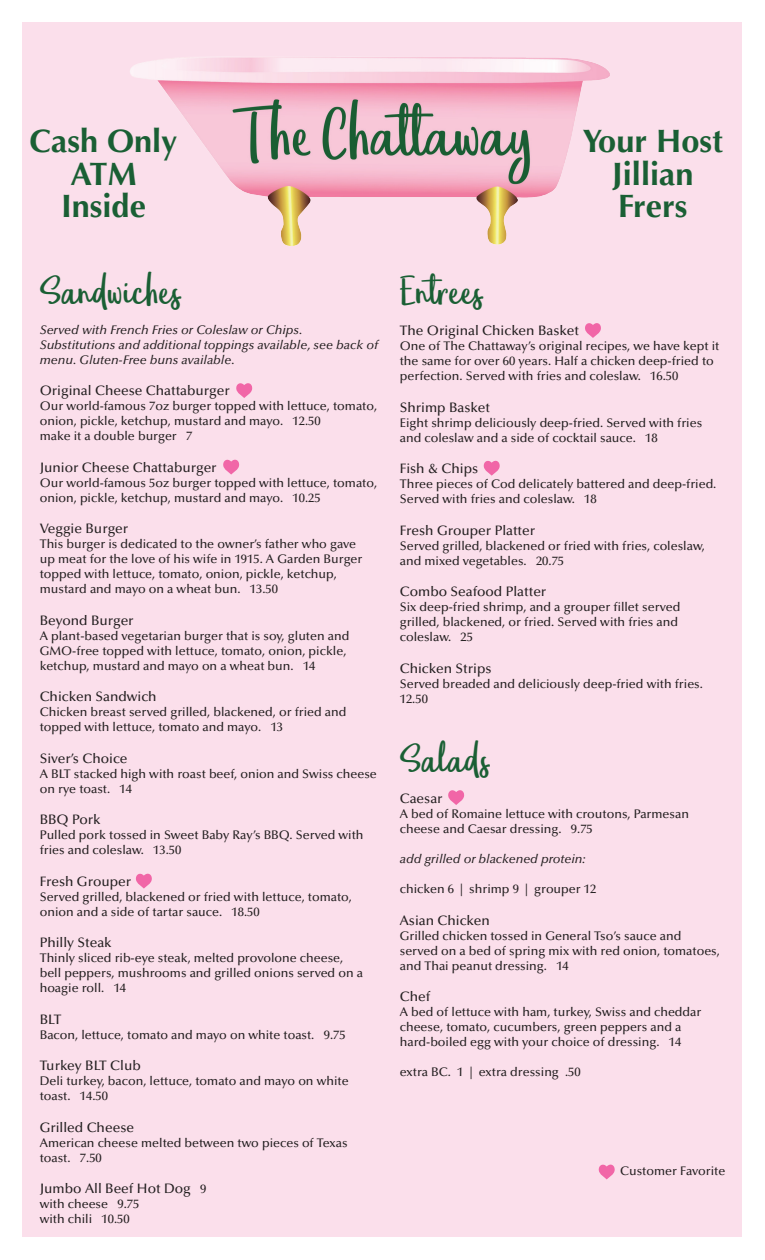
<style>
.page{position:relative;width:765px;height:1260px;background:#fff}
.page>*{position:absolute;margin:0;border:0;box-sizing:border-box;transform-origin:0 0}
.t1{font:45px "Eufoniem One";color:#1a5f34}
.t2{font:700 32.5px/32.5px "Optima";color:#1a5f34;text-align:center}
.t3{font:500 13.75px "Optima LT Std";color:#231f20}
.t4{font:500 12.5px/15px "Optima LT Std";color:#231f20}
.t5{font:italic 500 12.5px/15px "Optima LT Std";color:#231f20}
.s1{font-size:12.5px}
</style>
<div class="page">
<div style="left:22px;top:22px;width:720px;height:1216px;background:#fbdfeb"></div>
<img style="left:130px;top:57px;width:480px;height:189px">
<svg style="left:585px;top:323px;width:16px;height:15px"></svg>
<svg style="left:483px;top:460px;width:17px;height:16px"></svg>
<svg style="left:236px;top:383px;width:17px;height:15px"></svg>
<svg style="left:223px;top:459px;width:17px;height:16px"></svg>
<svg style="left:448px;top:790px;width:17px;height:15px"></svg>
<svg style="left:135px;top:873px;width:17px;height:16px"></svg>
<svg style="left:598px;top:1164px;width:17px;height:15px"></svg>
<h2 class="t2" style="left:29px;top:125px;width:150px">Cash Only<br>ATM<br>Inside</h2>
<h2 class="t2" style="left:583px;top:125px;width:142px">Your Host<br>Jillian<br>Frers</h2>
<h1 class="t1" style="left:40px;top:267px;width:142px">Sandwiches</h1>
<p class="t5" style="left:40px;top:322px;width:340px">Served with French Fries or Coleslaw or Chips.<br>Substitutions and additional toppings available, see back of menu. Gluten-Free buns available.</p>
<p class="t3" style="left:40px;top:383px;width:192px">Original Cheese Chattaburger</p>
<p class="t4" style="left:40px;top:399px;width:339px">Our world-famous 7oz burger topped with lettuce, tomato, onion, pickle, ketchup, mustard and mayo. 12.50<br>make it a double burger 7</p>
<p class="t3" style="left:40px;top:459px;width:178px">Junior Cheese Chattaburger</p>
<p class="t4" style="left:40px;top:475px;width:339px">Our world-famous 5oz burger topped with lettuce, tomato, onion, pickle, ketchup, mustard and mayo. 10.25</p>
<p class="t3" style="left:40px;top:521px;width:90px">Veggie Burger</p>
<p class="t4" style="left:40px;top:537px;width:324px">This burger is dedicated to the owner’s father who gave up meat for the love of his wife in 1915. A Garden Burger topped with lettuce, tomato, onion, pickle, ketchup, mustard and mayo on a wheat bun. 13.50</p>
<p class="t3" style="left:40px;top:612px;width:95px">Beyond Burger</p>
<p class="t4" style="left:40px;top:628px;width:311px">A plant-based vegetarian burger that is soy, gluten and<br>GMO-free topped with lettuce, tomato, onion, pickle, ketchup, mustard and mayo on a wheat bun. 14</p>
<p class="t3" style="left:40px;top:689px;width:118px">Chicken Sandwich</p>
<p class="t4" style="left:40px;top:705px;width:308px">Chicken breast served grilled, blackened, or fried and topped with lettuce, tomato and mayo. 13</p>
<p class="t3" style="left:40px;top:750px;width:89px">Siver’s Choice</p>
<p class="t4" style="left:40px;top:766px;width:339px">A BLT stacked high with roast beef, onion and Swiss cheese on rye toast. 14</p>
<p class="t3" style="left:40px;top:812px;width:63px">BBQ Pork</p>
<p class="t4" style="left:40px;top:828px;width:325px">Pulled pork tossed in Sweet Baby Ray’s BBQ. Served with fries and coleslaw. 13.50</p>
<p class="t3" style="left:40px;top:873px;width:93px">Fresh Grouper</p>
<p class="t4" style="left:40px;top:889px;width:314px">Served grilled, blackened or fried with lettuce, tomato, onion and a side of tartar sauce. 18.50</p>
<p class="t3" style="left:40px;top:935px;width:74px">Philly Steak</p>
<p class="t4" style="left:40px;top:951px;width:325px">Thinly sliced rib-eye steak, melted provolone cheese, bell peppers, mushrooms and grilled onions served on a hoagie roll. 14</p>
<p class="t3" style="left:40px;top:1011px;width:23px">BLT</p>
<p class="t4" style="left:40px;top:1027px;width:307px">Bacon, lettuce, tomato and mayo on white toast. 9.75</p>
<p class="t3" style="left:40px;top:1058px;width:103px">Turkey BLT Club</p>
<p class="t4" style="left:40px;top:1074px;width:310px">Deli turkey, bacon, lettuce, tomato and mayo on white toast. 14.50</p>
<p class="t3" style="left:40px;top:1119px;width:96px">Grilled Cheese</p>
<p class="t4" style="left:40px;top:1135px;width:309px">American cheese melted between two pieces of Texas toast. 7.50</p>
<p class="t3" style="left:40px;top:1181px;width:168px">Jumbo All Beef Hot Dog <span class="s1">9</span></p>
<p class="t4" style="left:40px;top:1197px;width:101px">with cheese 9.75 with chili 10.50</p>
<h1 class="t1" style="left:400px;top:267px;width:85px">Entrees</h1>
<p class="t3" style="left:400px;top:323px;width:181px">The Original Chicken Basket</p>
<p class="t4" style="left:400px;top:339px;width:321px">One of The Chattaway’s original recipes, we have kept it the same for over 60 years. Half a chicken deep-fried to perfection. Served with fries and coleslaw. 16.50</p>
<p class="t3" style="left:400px;top:399px;width:92px">Shrimp Basket</p>
<p class="t4" style="left:400px;top:415px;width:304px">Eight shrimp deliciously deep-fried. Served with fries and coleslaw and a side of cocktail sauce. 18</p>
<p class="t3" style="left:400px;top:461px;width:80px">Fish &amp; Chips</p>
<p class="t4" style="left:400px;top:477px;width:318px">Three pieces of Cod delicately battered and deep-fried.<br>Served with fries and coleslaw. 18</p>
<p class="t3" style="left:400px;top:522px;width:137px">Fresh Grouper Platter</p>
<p class="t4" style="left:400px;top:538px;width:307px">Served grilled, blackened or fried with fries, coleslaw, and mixed vegetables. 20.75</p>
<p class="t3" style="left:400px;top:584px;width:148px">Combo Seafood Platter</p>
<p class="t4" style="left:400px;top:600px;width:282px">Six deep-fried shrimp, and a grouper fillet served grilled, blackened, or fried. Served with fries and coleslaw. 25</p>
<p class="t3" style="left:400px;top:660px;width:93px">Chicken Strips</p>
<p class="t4" style="left:400px;top:676px;width:305px">Served breaded and deliciously deep-fried with fries.<br>12.50</p>
<h1 class="t1" style="left:400px;top:735px;width:91px">Salads</h1>
<p class="t3" style="left:400px;top:791px;width:44px">Caesar</p>
<p class="t4" style="left:400px;top:807px;width:291px">A bed of Romaine lettuce with croutons, Parmesan cheese and Caesar dressing. 9.75</p>
<p class="t5" style="left:400px;top:852px;width:187px">add grilled or blackened protein:</p>
<p class="t4" style="left:400px;top:882px;width:198px">chicken 6 | shrimp 9 | grouper 12</p>
<p class="t3" style="left:400px;top:912px;width:92px">Asian Chicken</p>
<p class="t4" style="left:400px;top:928px;width:322px">Grilled chicken tossed in General Tso’s sauce and served on a bed of spring mix with red onion, tomatoes, and Thai peanut dressing. 14</p>
<p class="t3" style="left:400px;top:989px;width:32px">Chef</p>
<p class="t4" style="left:400px;top:1005px;width:303px">A bed of lettuce with ham, turkey, Swiss and cheddar cheese, tomato, cucumbers, green peppers and a hard-boiled egg with your choice of dressing. 14</p>
<p class="t4" style="left:400px;top:1065px;width:182px">extra BC. 1 | extra dressing .50</p>
<p class="t4" style="left:620px;top:1164px;width:107px">Customer Favorite</p>
</div>
